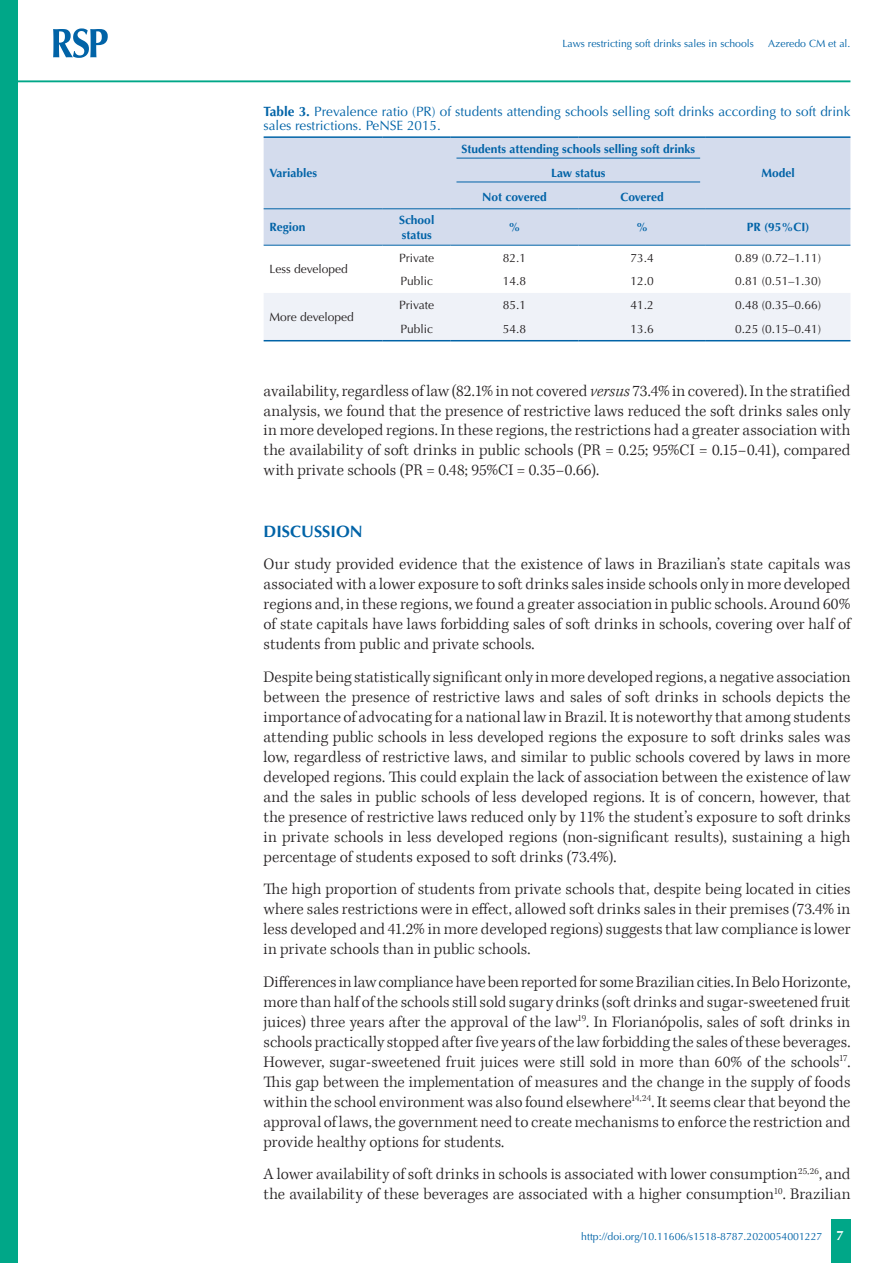
<style>
.page{position:relative;width:893px;height:1263px;background:#fff}
.page>*{position:absolute;margin:0;border:0;box-sizing:border-box;transform-origin:0 0}
.Texto__EN{font:300 16.5px/20px "Kepler Std";letter-spacing:.005em;color:#231f20;text-align:justify}
.Subtítulo_1{font:700 16.5px "Optima";color:#0163a7}
.Table_Title{font:13.5px/14.2px "Optima";color:#0163a7}
.t1{font:700 13.5px "Optima";color:#fff}
.Tabela{font:12px "Optima";color:#231f20}
.Tabela_head{font:700 12px/14.4px "Optima";color:#0163a7}
.Tabela_head_com_linh{font:700 12px "Optima";color:#0163a7}
.t2{font:10.5px "Optima";color:#0163a7}
.s1{font-weight:700}
.s2{font-style:italic}
</style>
<div class="page">
<div style="left:831px;top:1220px;width:20px;height:43px;background:#00a788"></div>
<div style="left:0;top:0;width:18px;height:1263px;background:#00a788"></div>
<svg style="left:53px;top:28px;width:55px;height:30px"></svg>
<hr style="left:18px;top:80px;width:832px;height:2px;background:#00a788">
<div style="left:264px;top:138px;width:586px;height:107px;background:#d4dced"></div>
<div style="left:264px;top:293px;width:586px;height:47px;background:#eff2f8"></div>
<hr style="left:264px;top:208px;width:119px;height:1px;background:#0163a7">
<hr style="left:383px;top:208px;width:68px;height:1px;background:#0163a7">
<hr style="left:451px;top:208px;width:127px;height:1px;background:#0163a7">
<hr style="left:578px;top:208px;width:128px;height:1px;background:#0163a7">
<hr style="left:706px;top:208px;width:144px;height:1px;background:#0163a7">
<hr style="left:264px;top:136px;width:119px;height:2px;background:#0163a7">
<hr style="left:383px;top:136px;width:68px;height:2px;background:#0163a7">
<hr style="left:451px;top:136px;width:127px;height:2px;background:#0163a7">
<hr style="left:578px;top:136px;width:128px;height:2px;background:#0163a7">
<hr style="left:706px;top:136px;width:144px;height:2px;background:#0163a7">
<hr style="left:264px;top:245px;width:119px;height:1px;background:#0163a7">
<hr style="left:383px;top:245px;width:68px;height:1px;background:#0163a7">
<hr style="left:451px;top:245px;width:127px;height:1px;background:#0163a7">
<hr style="left:578px;top:245px;width:128px;height:1px;background:#0163a7">
<hr style="left:706px;top:245px;width:144px;height:1px;background:#0163a7">
<hr style="left:264px;top:340px;width:119px;height:1px;background:#0163a7">
<hr style="left:383px;top:340px;width:68px;height:1px;background:#0163a7">
<hr style="left:451px;top:340px;width:127px;height:1px;background:#0163a7">
<hr style="left:578px;top:340px;width:128px;height:1px;background:#0163a7">
<hr style="left:706px;top:340px;width:144px;height:1px;background:#0163a7">
<hr style="left:456px;top:158px;width:244px;height:1px;background:#0163a7">
<hr style="left:456px;top:182px;width:244px;height:1px;background:#0163a7">
<p class="t2" style="left:562px;top:37px;width:193px">Laws restricting soft drinks sales in schools</p>
<p class="t2" style="left:768px;top:37px;width:84px">Azeredo CM et al.</p>
<p class="Table_Title" style="left:264px;top:105px;width:588px"><span class="s1">Table 3.</span> Prevalence ratio (PR) of students attending schools selling soft drinks according to soft drink sales restrictions. PeNSE 2015.</p>
<p class="Tabela_head" style="left:269px;top:166px;width:49px">Variables</p>
<p class="Tabela_head_com_linh" style="left:461px;top:142px;width:235px">Students attending schools selling soft drinks</p>
<p class="Tabela_head_com_linh" style="left:551px;top:166px;width:56px">Law status</p>
<p class="Tabela_head" style="left:761px;top:166px;width:35px">Model</p>
<p class="Tabela_head" style="left:482px;top:190px;width:66px">Not covered</p>
<p class="Tabela_head" style="left:620px;top:190px;width:45px">Covered</p>
<p class="Tabela_head" style="left:269px;top:220px;width:38px">Region</p>
<p class="Tabela_head" style="left:399px;top:213px;width:37px">School status</p>
<p class="Tabela_head" style="left:508px;top:220px;width:13px">%</p>
<p class="Tabela_head" style="left:636px;top:220px;width:13px">%</p>
<p class="Tabela_head" style="left:747px;top:220px;width:64px">PR (95%CI)</p>
<p class="Tabela" style="left:269px;top:262px;width:80px">Less developed</p>
<p class="Tabela" style="left:399px;top:250px;width:36px">Private</p>
<p class="Tabela" style="left:503px;top:250px;width:25px">82.1</p>
<p class="Tabela" style="left:630px;top:250px;width:25px">73.4</p>
<p class="Tabela" style="left:735px;top:250px;width:88px">0.89 (0.72–1.11)</p>
<p class="Tabela" style="left:400px;top:274px;width:34px">Public</p>
<p class="Tabela" style="left:503px;top:274px;width:25px">14.8</p>
<p class="Tabela" style="left:630px;top:274px;width:25px">12.0</p>
<p class="Tabela" style="left:735px;top:274px;width:88px">0.81 (0.51–1.30)</p>
<p class="Tabela" style="left:269px;top:310px;width:86px">More developed</p>
<p class="Tabela" style="left:399px;top:298px;width:36px">Private</p>
<p class="Tabela" style="left:503px;top:298px;width:25px">85.1</p>
<p class="Tabela" style="left:630px;top:298px;width:25px">41.2</p>
<p class="Tabela" style="left:735px;top:298px;width:88px">0.48 (0.35–0.66)</p>
<p class="Tabela" style="left:400px;top:322px;width:34px">Public</p>
<p class="Tabela" style="left:503px;top:322px;width:25px">54.8</p>
<p class="Tabela" style="left:630px;top:322px;width:25px">13.6</p>
<p class="Tabela" style="left:735px;top:322px;width:88px">0.25 (0.15–0.41)</p>
<p class="Texto__EN" style="left:264px;top:381px;width:588px">availability, regardless of law (82.1% in not covered <span class="s2">versus</span> 73.4% in covered). In the stratified analysis, we found that the presence of restrictive laws reduced the soft drinks sales only in more developed regions. In these regions, the restrictions had a greater association with the availability of soft drinks in public schools (PR = 0.25; 95%CI = 0.15–0.41), compared with private schools (PR = 0.48; 95%CI = 0.35–0.66).</p>
<p class="Subtítulo_1" style="left:264px;top:521px;width:100px">DISCUSSION</p>
<p class="Texto__EN" style="left:264px;top:555px;width:588px">Our study provided evidence that the existence of laws in Brazilian’s state capitals was associated with a lower exposure to soft drinks sales inside schools only in more developed regions and, in these regions, we found a greater association in public schools. Around 60% of state capitals have laws forbidding sales of soft drinks in schools, covering over half of students from public and private schools.</p>
<p class="Texto__EN" style="left:264px;top:667px;width:588px">Despite being statistically significant only in more developed regions, a negative association between the presence of restrictive laws and sales of soft drinks in schools depicts the importance of advocating for a national law in Brazil. It is noteworthy that among students attending public schools in less developed regions the exposure to soft drinks sales was low, regardless of restrictive laws, and similar to public schools covered by laws in more developed regions. This could explain the lack of association between the existence of law and the sales in public schools of less developed regions. It is of concern, however, that the presence of restrictive laws reduced only by 11% the student’s exposure to soft drinks in private schools in less developed regions (non-significant results), sustaining a high percentage of students exposed to soft drinks (73.4%).</p>
<p class="Texto__EN" style="left:264px;top:880px;width:588px">The high proportion of students from private schools that, despite being located in cities where sales restrictions were in effect, allowed soft drinks sales in their premises (73.4% in less developed and 41.2% in more developed regions) suggests that law compliance is lower in private schools than in public schools.</p>
<p class="Texto__EN" style="left:264px;top:972px;width:588px">Differences in law compliance have been reported for some Brazilian cities. In Belo Horizonte, more than half of the schools still sold sugary drinks (soft drinks and sugar-sweetened fruit juices) three years after the approval of the law<sup>19</sup>. In Florianópolis, sales of soft drinks in schools practically stopped after five years of the law forbidding the sales of these beverages.<br>However, sugar-sweetened fruit juices were still sold in more than 60% of the schools<sup>17</sup>.<br>This gap between the implementation of measures and the change in the supply of foods within the school environment was also found elsewhere<sup>14,24</sup>. It seems clear that beyond the approval of laws, the government need to create mechanisms to enforce the restriction and provide healthy options for students.</p>
<p class="Texto__EN" style="left:264px;top:1165px;width:588px">A lower availability of soft drinks in schools is associated with lower consumption<sup>25,26</sup>, and the availability of these beverages are associated with a higher consumption<sup>10</sup>. Brazilian</p>
<p class="t2" style="left:581px;top:1230px;width:243px">http://doi.org/10.11606/s1518-8787.2020054001227</p>
<p class="t1" style="left:836px;top:1227px;width:9px">7</p>
</div>
